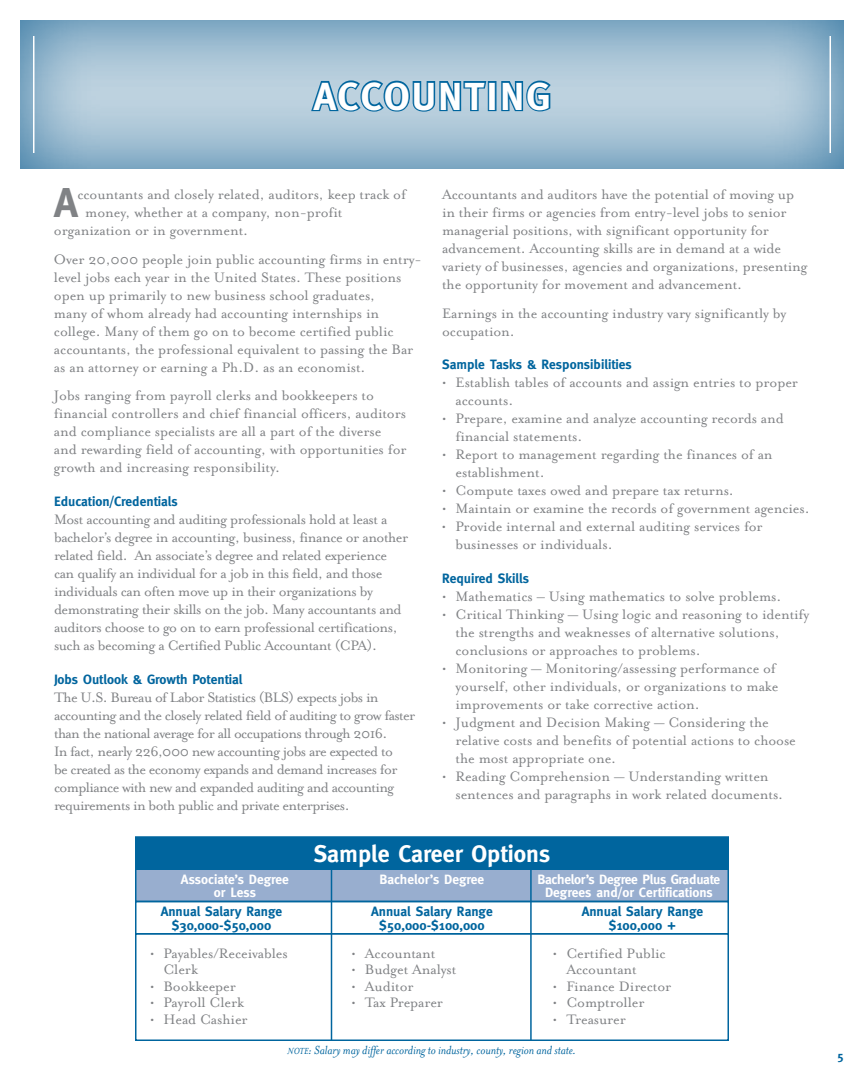
<style>
.page{position:relative;width:864px;height:1080px;background:#fff}
.page>*{position:absolute;margin:0;border:0;box-sizing:border-box;transform-origin:0 0}
.t1{font:700 41.55px "Meta";color:#808285}
.t2{font:700 39px "Meta";letter-spacing:.06em;color:#fff}
.t3{font:700 24px "Meta";color:#fff}
.t4{font:15.75px/18px "Mrs Eaves Roman";letter-spacing:-.005em;color:#808285}
.t5{font:15.75px/18px "Mrs Eaves Roman";letter-spacing:-.03em;color:#808285}
.t6{font:15.75px/18px "Mrs Eaves Roman";letter-spacing:-.04em;color:#808285}
.t7{font:700 13.5px/13.5px "Meta";color:#00659e;text-align:center}
.t8{font:italic 13.5px "Mrs Eaves";letter-spacing:-.005em;color:#00659e}
.t9{font:700 13.5px/13.5px "Meta";letter-spacing:-.02em;color:#fff;text-align:center}
.t10{font:700 13.5px/13.5px "Meta";color:#fff;text-align:center}
.t11{font:700 12px "Meta";color:#00659e}
.s1{font-size:10.2px}
</style>
<div class="page">
<div style="left:20px;top:20px;width:825px;height:151px;background:#00659e;opacity:.75"></div>
<hr style="left:33px;top:36px;width:1px;height:117px;background:#fff">
<hr style="left:830px;top:36px;width:1px;height:117px;background:#fff">
<svg style="left:309px;top:20px;width:179px;height:151px;background:#94b8ce"></svg>
<div style="left:488px;top:81px;width:9px;height:30px;border:3px solid #00659e"></div>
<svg style="left:500px;top:20px;width:53px;height:151px;background:#91b6cd"></svg>
<div style="left:135px;top:933px;width:594px;height:108px;border:2px solid #00659e"></div>
<div style="left:136px;top:837px;width:592px;height:32px;background:#00659e"></div>
<div style="left:135px;top:836px;width:594px;height:34px;border:2px solid #00659e"></div>
<div style="left:136px;top:869px;width:592px;height:33px;background:#98aecf"></div>
<div style="left:135px;top:868px;width:594px;height:34px;border:2px solid #00659e"></div>
<div style="left:135px;top:901px;width:594px;height:33px;border:2px solid #00659e"></div>
<hr style="left:331px;top:865px;width:1px;height:176px;background:#00659e">
<hr style="left:530px;top:864px;width:2px;height:176px;background:#00659e">
<h2 class="t2" style="left:314px;top:74px;width:25px">acco</h2>
<h2 class="t2" style="left:412px;top:74px;width:140px">unting</h2>
<h1 class="t1" style="left:54px;top:178px;width:25px">A</h1>
<p class="t4" style="left:77px;top:185px;width:330px">ccountants and closely related, auditors, keep track of</p>
<p class="t4" style="left:85px;top:203px;width:259px">money, whether at a company, non-profit</p>
<p class="t4" style="left:54px;top:221px;width:196px">organization or in government.</p>
<p class="t4" style="left:54px;top:250px;width:369px">Over 20,000 people join public accounting firms in entry&shy;level jobs each year in the United States. These positions open up primarily to new business school graduates,<br>many of whom already had accounting internships in college. Many of them go on to become certified public accountants, the professional equivalent to passing the Bar as an attorney or earning a Ph.D. as an economist.</p>
<p class="t4" style="left:54px;top:387px;width:354px">Jobs ranging from payroll clerks and bookkeepers to financial controllers and chief financial officers, auditors and compliance specialists are all a part of the diverse and rewarding field of accounting, with opportunities for growth and increasing responsibility.</p>
<p class="t7" style="left:54px;top:495px;width:125px">Education/Credentials</p>
<p class="t5" style="left:54px;top:511px;width:356px">Most accounting and auditing professionals hold at least a bachelor’s degree in accounting, business, finance or another related field. An associate’s degree and related experience can qualify an individual for a job in this field, and those individuals can often move up in their organizations by demonstrating their skills on the job. Many accountants and auditors choose to go on to earn professional certifications, such as becoming a Certified Public Accountant (CPA).</p>
<p class="t7" style="left:54px;top:672px;width:190px">Jobs Outlook &amp; Growth Potential</p>
<p class="t6" style="left:54px;top:688px;width:363px">The U.S. Bureau of Labor Statistics (BLS) expects jobs in accounting and the closely related field of auditing to grow faster than the national average for all occupations through 2016.<br>In fact, nearly 226,000 new accounting jobs are expected to<br>be created as the economy expands and demand increases for compliance with new and expanded auditing and accounting requirements in both public and private enterprises.</p>
<p class="t4" style="left:442px;top:185px;width:367px">Accountants and auditors have the potential of moving up in their firms or agencies from entry-level jobs to senior managerial positions, with significant opportunity for advancement. Accounting skills are in demand at a wide variety of businesses, agencies and organizations, presenting the opportunity for movement and advancement.</p>
<p class="t4" style="left:442px;top:304px;width:346px">Earnings in the accounting industry vary significantly by occupation.</p>
<p class="t7" style="left:442px;top:358px;width:191px">Sample Tasks &amp; Responsibilities</p>
<p class="t4" style="left:456px;top:374px;width:344px;text-indent:-13px">• Establish tables of accounts and assign entries to proper accounts.</p>
<p class="t4" style="left:456px;top:410px;width:330px;text-indent:-13px">• Prepare, examine and analyze accounting records and financial statements.</p>
<p class="t4" style="left:456px;top:446px;width:319px;text-indent:-13px">• Report to management regarding the finances of an establishment.</p>
<p class="t4" style="left:442px;top:482px;width:293px">• Compute taxes owed and prepare tax returns.</p>
<p class="t4" style="left:442px;top:500px;width:369px">• Maintain or examine the records of government agencies.</p>
<p class="t4" style="left:455px;top:518px;width:309px;text-indent:-13px">• Provide internal and external auditing services for businesses or individuals.</p>
<p class="t7" style="left:442px;top:572px;width:88px">Required Skills</p>
<p class="t4" style="left:442px;top:588px;width:341px">• Mathematics – Using mathematics to solve problems.</p>
<p class="t4" style="left:456px;top:606px;width:355px;text-indent:-13px">• Critical Thinking — Using logic and reasoning to identify the strengths and weaknesses of alternative solutions, conclusions or approaches to problems.</p>
<p class="t4" style="left:456px;top:660px;width:324px;text-indent:-13px">• Monitoring — Monitoring/assessing performance of yourself, other individuals, or organizations to make improvements or take corrective action.</p>
<p class="t4" style="left:456px;top:714px;width:342px;text-indent:-13px">• Judgment and Decision Making — Considering the relative costs and benefits of potential actions to choose the most appropriate one.</p>
<p class="t4" style="left:456px;top:768px;width:329px;text-indent:-13px">• Reading Comprehension — Understanding written sentences and paragraphs in work related documents.</p>
<h3 class="t3" style="left:314px;top:840px;width:238px">Sample Career Options</h3>
<p class="t10" style="left:181px;top:872px;width:110px">Associate’s Degree or Less</p>
<p class="t10" style="left:380px;top:872px;width:106px">Bachelor’s Degree</p>
<p class="t9" style="left:538px;top:872px;width:184px">Bachelor’s Degree Plus Graduate<br>Degrees and/or Certifications</p>
<p class="t7" style="left:161px;top:905px;width:123px">Annual Salary Range $30,000-$50,000</p>
<p class="t7" style="left:371px;top:905px;width:123px">Annual Salary Range $50,000-$100,000</p>
<p class="t7" style="left:582px;top:905px;width:123px">Annual Salary Range $100,000 +</p>
<p class="t4" style="left:163px;top:945px;width:126px;line-height:16.5px;text-indent:-13px">• Payables/Receivables<br>Clerk</p>
<p class="t4" style="left:150px;top:977px;width:88px">• Bookkeeper</p>
<p class="t4" style="left:150px;top:994px;width:96px">• Payroll Clerk</p>
<p class="t4" style="left:150px;top:1010px;width:99px">• Head Cashier</p>
<p class="t4" style="left:351px;top:944px;width:85px">• Accountant</p>
<p class="t4" style="left:351px;top:961px;width:107px">• Budget Analyst</p>
<p class="t4" style="left:351px;top:977px;width:64px">• Auditor</p>
<p class="t4" style="left:351px;top:994px;width:93px">• Tax Preparer</p>
<p class="t4" style="left:566px;top:945px;width:101px;line-height:16.5px;text-indent:-13px">• Certified Public<br>Accountant</p>
<p class="t4" style="left:553px;top:977px;width:120px">• Finance Director</p>
<p class="t4" style="left:553px;top:994px;width:93px">• Comptroller</p>
<p class="t4" style="left:553px;top:1010px;width:74px">• Treasurer</p>
<p class="t8" style="left:288px;top:1042px;width:290px"><span class="s1">note</span>: Salary may differ according to industry, county, region and state.</p>
<p class="t11" style="left:837px;top:1049px;width:8px">5</p>
</div>
